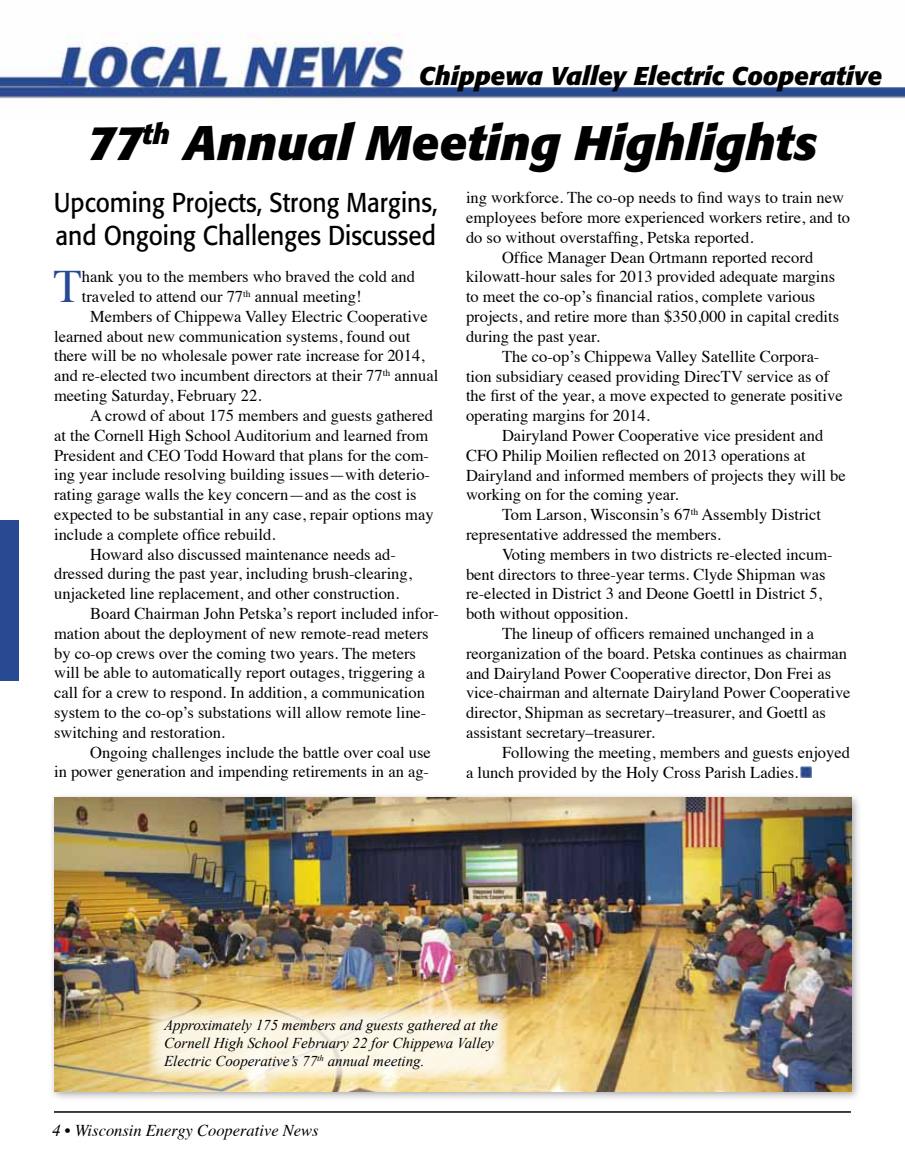
<style>
.page{position:relative;width:905px;height:1175px;background:#fff}
.page>*{position:absolute;margin:0;border:0;box-sizing:border-box;transform-origin:0 0}
.t1{font:italic 700 48px "Formata";color:#000}
.t2{font:46.5px "Times";color:#274a93}
.t3{font:27px/32.4px "Formata";color:#000;scale:.9 1}
.t4{font:italic 700 25.5px "Formata";color:#000}
.t5{font:16.5px "Times";color:#000}
.t6{font:italic 16.5px "Times";color:#000}
.t7{font:italic 15px/18px "Times New Roman";color:#000}
</style>
<div class="page">
<hr style="left:54px;top:1111px;width:796px;height:1px;background:#000">
<div style="left:0;top:520px;width:19px;height:160px;background:#274a93"></div>
<img style="left:0;top:33px;width:904px;height:68px">
<div style="left:48px;top:792px;width:814px;height:309px;background:#000;opacity:.35"></div>
<img style="left:54px;top:797px;width:797px;height:294px">
<svg style="left:148px;top:1007px;width:359px;height:72px;background:#f8efd6"></svg>
<svg style="left:800px;top:767px;width:11px;height:10px"></svg>
<h3 class="t4" style="left:419px;top:60px;width:465px">Chippewa Valley Electric Cooperative</h3>
<h1 class="t1" style="left:87px;top:113px;width:732px">77<sup>th</sup> Annual Meeting Highlights</h1>
<h3 class="t3" style="left:54px;top:186px;width:428px">Upcoming Projects, Strong Margins, and Ongoing Challenges Discussed</h3>
<p class="t5" style="left:466px;top:182px;width:379px">ing workforce. The co-op needs to find ways to train new</p>
<p class="t5" style="left:466px;top:202px;width:385px">employees before more experienced workers retire, and to</p>
<p class="t5" style="left:466px;top:222px;width:289px">do so without overstaffing, Petska reported.</p>
<p class="t5" style="left:502px;top:242px;width:313px">Office Manager Dean Ortmann reported record</p>
<p class="t5" style="left:466px;top:261px;width:371px">kilowatt-hour sales for 2013 provided adequate margins</p>
<p class="t5" style="left:466px;top:281px;width:351px">to meet the co-op’s financial ratios, complete various</p>
<p class="t5" style="left:466px;top:301px;width:375px">projects, and retire more than $350,000 in capital credits</p>
<p class="t5" style="left:466px;top:321px;width:135px">during the past year.</p>
<p class="t5" style="left:502px;top:341px;width:319px">The co-op’s Chippewa Valley Satellite Corpora-</p>
<p class="t5" style="left:466px;top:360px;width:365px">tion subsidiary ceased providing DirecTV service as of</p>
<p class="t5" style="left:466px;top:380px;width:378px">the first of the year, a move expected to generate positive</p>
<p class="t5" style="left:466px;top:400px;width:185px">operating margins for 2014.</p>
<p class="t5" style="left:502px;top:420px;width:323px">Dairyland Power Cooperative vice president and</p>
<p class="t5" style="left:466px;top:440px;width:341px">CFO Philip Moilien reflected on 2013 operations at</p>
<p class="t5" style="left:466px;top:459px;width:381px">Dairyland and informed members of projects they will be</p>
<p class="t5" style="left:466px;top:479px;width:214px">working on for the coming year.</p>
<p class="t5" style="left:502px;top:499px;width:320px">Tom Larson, Wisconsin’s 67<sup>th</sup> Assembly District</p>
<p class="t5" style="left:466px;top:519px;width:256px">representative addressed the members.</p>
<p class="t5" style="left:502px;top:539px;width:332px">Voting members in two districts re-elected incum-</p>
<p class="t5" style="left:466px;top:558px;width:361px">bent directors to three-year terms. Clyde Shipman was</p>
<p class="t5" style="left:466px;top:578px;width:357px">re-elected in District 3 and Deone Goettl in District 5,</p>
<p class="t5" style="left:466px;top:598px;width:163px">both without opposition.</p>
<p class="t5" style="left:502px;top:618px;width:314px">The lineup of officers remained unchanged in a</p>
<p class="t5" style="left:466px;top:638px;width:382px">reorganization of the board. Petska continues as chairman</p>
<p class="t5" style="left:466px;top:657px;width:366px">and Dairyland Power Cooperative director, Don Frei as</p>
<p class="t5" style="left:466px;top:677px;width:386px">vice-chairman and alternate Dairyland Power Cooperative</p>
<p class="t5" style="left:466px;top:697px;width:361px">director, Shipman as secretary–treasurer, and Goettl as</p>
<p class="t5" style="left:466px;top:717px;width:190px">assistant secretary–treasurer.</p>
<p class="t5" style="left:502px;top:737px;width:349px">Following the meeting, members and guests enjoyed</p>
<p class="t5" style="left:466px;top:756px;width:334px">a lunch provided by the Holy Cross Parish Ladies.</p>
<h2 class="t2" style="left:53px;top:243px;width:30px">T</h2>
<p class="t5" style="left:82px;top:261px;width:335px">hank you to the members who braved the cold and</p>
<p class="t5" style="left:82px;top:281px;width:281px">traveled to attend our 77<sup>th</sup> annual meeting!</p>
<p class="t5" style="left:90px;top:301px;width:339px">Members of Chippewa Valley Electric Cooperative</p>
<p class="t5" style="left:54px;top:321px;width:358px">learned about new communication systems, found out</p>
<p class="t5" style="left:54px;top:340px;width:372px">there will be no wholesale power rate increase for 2014,</p>
<p class="t5" style="left:54px;top:360px;width:386px">and re-elected two incumbent directors at their 77<sup>th</sup> annual</p>
<p class="t5" style="left:54px;top:380px;width:209px">meeting Saturday, February 22.</p>
<p class="t5" style="left:90px;top:400px;width:344px">A crowd of about 175 members and guests gathered</p>
<p class="t5" style="left:54px;top:420px;width:375px">at the Cornell High School Auditorium and learned from</p>
<p class="t5" style="left:54px;top:439px;width:376px">President and CEO Todd Howard that plans for the com-</p>
<p class="t5" style="left:54px;top:459px;width:377px">ing year include resolving building issues—with deterio-</p>
<p class="t5" style="left:54px;top:479px;width:364px">rating garage walls the key concern—and as the cost is</p>
<p class="t5" style="left:54px;top:499px;width:381px">expected to be substantial in any case, repair options may</p>
<p class="t5" style="left:54px;top:519px;width:223px">include a complete office rebuild.</p>
<p class="t5" style="left:90px;top:538px;width:307px">Howard also discussed maintenance needs ad-</p>
<p class="t5" style="left:54px;top:558px;width:359px">dressed during the past year, including brush-clearing,</p>
<p class="t5" style="left:54px;top:578px;width:347px">unjacketed line replacement, and other construction.</p>
<p class="t5" style="left:90px;top:598px;width:350px">Board Chairman John Petska’s report included infor-</p>
<p class="t5" style="left:54px;top:618px;width:376px">mation about the deployment of new remote-read meters</p>
<p class="t5" style="left:54px;top:637px;width:363px">by co-op crews over the coming two years. The meters</p>
<p class="t5" style="left:54px;top:657px;width:372px">will be able to automatically report outages, triggering a</p>
<p class="t5" style="left:54px;top:677px;width:372px">call for a crew to respond. In addition, a communication</p>
<p class="t5" style="left:54px;top:697px;width:374px">system to the co-op’s substations will allow remote line-</p>
<p class="t5" style="left:54px;top:717px;width:172px">switching and restoration.</p>
<p class="t5" style="left:90px;top:736px;width:342px">Ongoing challenges include the battle over coal use</p>
<p class="t5" style="left:54px;top:756px;width:376px">in power generation and impending retirements in an ag-</p>
<p class="t7" style="left:164px;top:1015px;width:335px">Approximately 175 members and guests gathered at the<br>Cornell High School February 22 for Chippewa Valley<br>Electric Cooperative’s 77<sup>th</sup> annual meeting.</p>
<p class="t6" style="left:52px;top:1116px;width:267px">4 • Wisconsin Energy Cooperative News</p>
</div>
